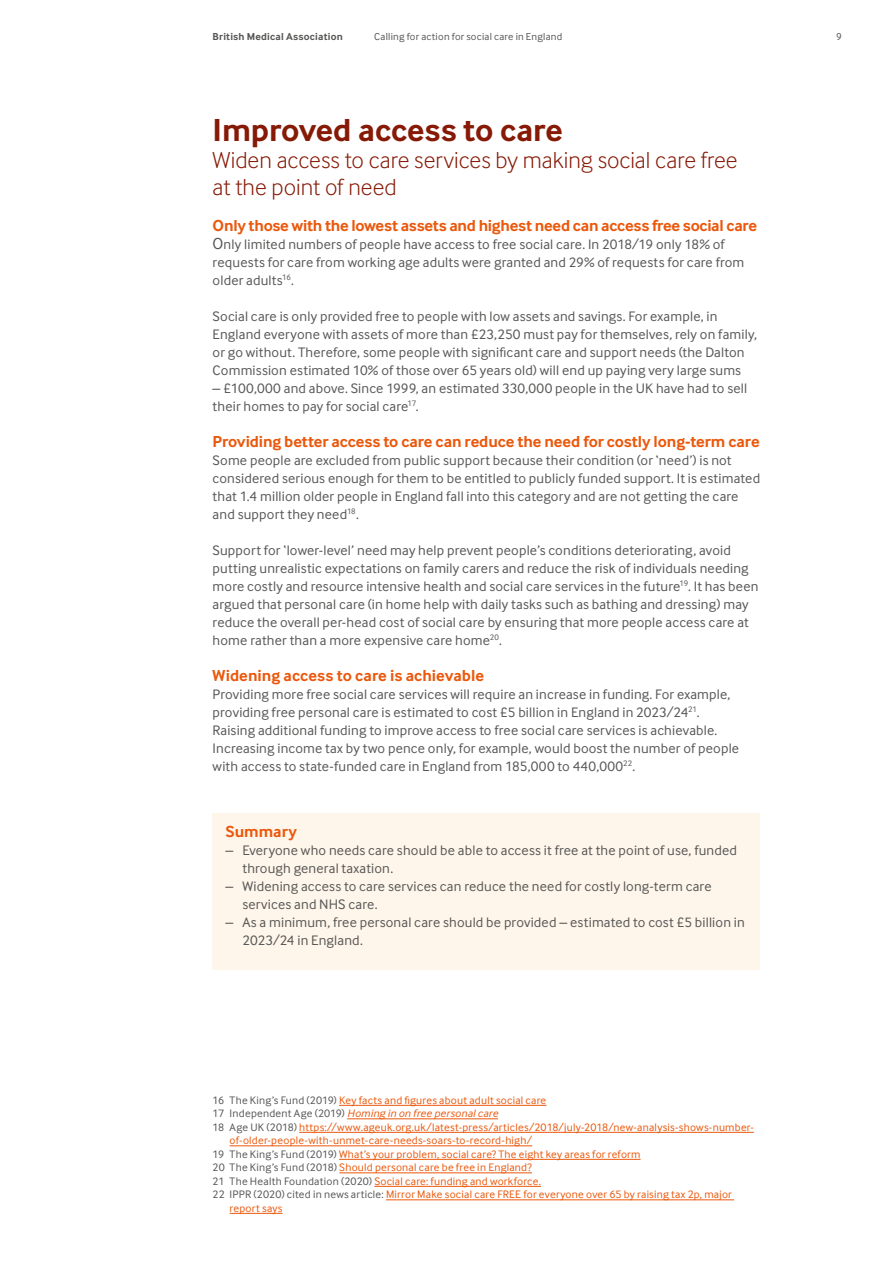
<style>
.page{position:relative;width:893px;height:1263px;background:#fff}
.page>*{position:absolute;margin:0;border:0;box-sizing:border-box;transform-origin:0 0}
.t1{font:700 33px "Inter Face";letter-spacing:-.005em;color:#861a06}
.t2{font:300 24px/27px "Inter Face";color:#861a06}
.t3{font:700 16.5px "Inter Face";letter-spacing:-.005em;color:#ea580c}
.t4{font:14.25px/18px "Inter Face";letter-spacing:.01em;color:#575756}
.t5{font:11.25px "Inter Face";letter-spacing:.02em;color:#ea580c}
.t6{font:italic 11.25px "Inter Face";letter-spacing:.015em;color:#ea580c}
.t7{font:10.5px "Inter Face";letter-spacing:.025em;color:#575756}
.t8{font:700 10.5px "Inter Face";letter-spacing:.02em;color:#575756}
.s1{font-size:16.5px}
.s2{color:#575756}
.s3{font-style:normal;color:#575756}
</style>
<div class="page">
<div style="left:213px;top:813px;width:547px;height:156px;background:#fff6eb"></div>
<hr style="left:339px;top:1105px;width:207px;height:1px;background:#ea580c">
<hr style="left:347px;top:1118px;width:151px;height:1px;background:#ea580c">
<hr style="left:299px;top:1132px;width:455px;height:1px;background:#ea580c">
<hr style="left:230px;top:1145px;width:302px;height:1px;background:#ea580c">
<hr style="left:339px;top:1159px;width:302px;height:1px;background:#ea580c">
<hr style="left:339px;top:1172px;width:193px;height:1px;background:#ea580c">
<hr style="left:374px;top:1186px;width:167px;height:1px;background:#ea580c">
<hr style="left:386px;top:1199px;width:348px;height:1px;background:#ea580c">
<hr style="left:230px;top:1213px;width:52px;height:1px;background:#ea580c">
<p class="t8" style="left:213px;top:30px;width:132px">British Medical Association</p>
<p class="t7" style="left:374px;top:31px;width:190px">Calling for action for social care in England</p>
<p class="t7" style="left:836px;top:31px;width:7px">9</p>
<h1 class="t1" style="left:213px;top:111px;width:352px">Improved access to care</h1>
<h2 class="t2" style="left:213px;top:146px;width:526px">Widen access to care services by making social care free at the point of need</h2>
<p class="t3" style="left:213px;top:216px;width:546px">Only those with the lowest assets and highest need can access free social care</p>
<p class="t4" style="left:213px;top:235px;width:533px"><span class="s1">O</span>nly limited numbers of people have access to free social care. In 2018/19 only 18% of requests for care from working age adults were granted and 29% of requests for care from older adults<sup>16</sup>.</p>
<p class="t4" style="left:213px;top:307px;width:546px">Social care is only provided free to people with low assets and savings. For example, in England everyone with assets of more than £23,250 must pay for themselves, rely on family, or go without. Therefore, some people with significant care and support needs (the Dalton Commission estimated 10% of those over 65 years old) will end up paying very large sums</p>
<p class="t4" style="left:213px;top:379px;width:536px">– £100,000 and above. Since 1999, an estimated 330,000 people in the UK have had to sell their homes to pay for social care<sup>17</sup>.</p>
<p class="t3" style="left:213px;top:432px;width:549px">Providing better access to care can reduce the need for costly long-term care</p>
<p class="t4" style="left:213px;top:451px;width:549px">Some people are excluded from public support because their condition (or ‘need’) is not considered serious enough for them to be entitled to publicly funded support. It is estimated that 1.4 million older people in England fall into this category and are not getting the care and support they need<sup>18</sup>.</p>
<p class="t4" style="left:213px;top:541px;width:547px">Support for ‘lower-level’ need may help prevent people’s conditions deteriorating, avoid putting unrealistic expectations on family carers and reduce the risk of individuals needing more costly and resource intensive health and social care services in the future<sup>19</sup>. It has been argued that personal care (in home help with daily tasks such as bathing and dressing) may reduce the overall per-head cost of social care by ensuring that more people access care at home rather than a more expensive care home<sup>20</sup>.</p>
<p class="t3" style="left:213px;top:666px;width:273px">Widening access to care is achievable</p>
<p class="t4" style="left:213px;top:685px;width:528px">Providing more free social care services will require an increase in funding. For example, providing free personal care is estimated to cost £5 billion in England in 2023/24<sup>21</sup>.<br>Raising additional funding to improve access to free social care services is achievable.<br>Increasing income tax by two pence only, for example, would boost the number of people with access to state-funded care in England from 185,000 to 440,000<sup>22</sup>.</p>
<p class="t3" style="left:225px;top:822px;width:73px">Summary</p>
<p class="t4" style="left:242px;top:841px;width:496px;text-indent:-17px">– Everyone who needs care should be able to access it free at the point of use, funded through general taxation.</p>
<p class="t4" style="left:242px;top:877px;width:471px;text-indent:-17px">– Widening access to care services can reduce the need for costly long-term care services and NHS care.</p>
<p class="t4" style="left:242px;top:913px;width:504px;text-indent:-17px">– As a minimum, free personal care should be provided – estimated to cost £5 billion in<br>2023/24 in England.</p>
<p class="t5" style="left:213px;top:1094px;width:335px"><span class="s2">16 The King’s Fund (2019)</span> Key facts and figures about adult social care</p>
<p class="t6" style="left:213px;top:1107px;width:287px"><span class="s3">17 Independent Age (2019)</span> Homing in on free personal care</p>
<p class="t5" style="left:213px;top:1121px;width:543px"><span class="s2">18 Age UK (2018)</span> https://www.ageuk.org.uk/latest-press/articles/2018/july-2018/new-analysis-shows-number-</p>
<p class="t5" style="left:230px;top:1134px;width:304px">of-older-people-with-unmet-care-needs-soars-to-record-high/</p>
<p class="t5" style="left:213px;top:1148px;width:429px"><span class="s2">19 The King’s Fund (2019)</span> What’s your problem, social care? The eight key areas for reform</p>
<p class="t5" style="left:213px;top:1161px;width:321px"><span class="s2">20 The King’s Fund (2018)</span> Should personal care be free in England?</p>
<p class="t5" style="left:213px;top:1175px;width:330px"><span class="s2">21 The Health Foundation (2020)</span> Social care: funding and workforce.</p>
<p class="t5" style="left:213px;top:1188px;width:521px"><span class="s2">22 IPPR (2020) cited in news article:</span> Mirror Make social care FREE for everyone over 65 by raising tax 2p, major</p>
<p class="t5" style="left:230px;top:1202px;width:54px">report says</p>
</div>
